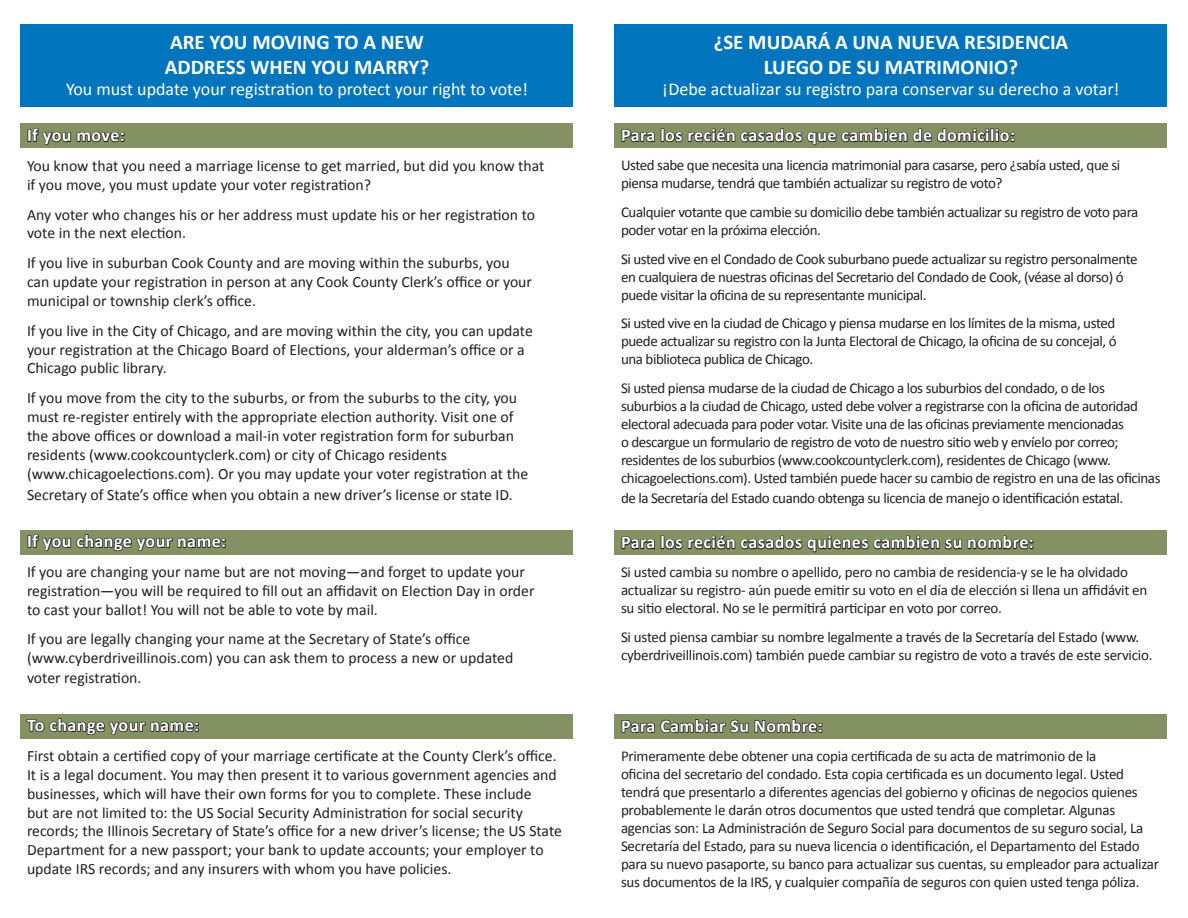
<style>
.page{position:relative;width:1188px;height:918px;background:#fff}
.page>*{position:absolute;margin:0;border:0;box-sizing:border-box;transform-origin:0 0}
.t1{font:700 21px/25.2px "Calibri";color:#fff}
.t2{font:700 18px "Calibri";letter-spacing:.025em;color:#fff}
.t3{font:18px "Calibri";color:#fff}
.t4{font:15.75px/18.9px "Calibri";color:#231f20}
.t5{font:15px/18px "Calibri";letter-spacing:-.03em;color:#231f20}
</style>
<div class="page">
<div style="left:615px;top:24px;width:552px;height:82px;background:#0075bd"></div>
<div style="left:615px;top:123px;width:552px;height:25px;background:#849263"></div>
<div style="left:615px;top:530px;width:552px;height:25px;background:#849263"></div>
<div style="left:615px;top:714px;width:552px;height:25px;background:#849263"></div>
<div style="left:21px;top:714px;width:552px;height:25px;background:#849263"></div>
<div style="left:21px;top:123px;width:552px;height:25px;background:#849263"></div>
<div style="left:21px;top:530px;width:552px;height:25px;background:#849263"></div>
<div style="left:21px;top:24px;width:552px;height:82px;background:#0075bd"></div>
<svg style="left:27px;top:128px;width:98px;height:18px"></svg>
<svg style="left:27px;top:534px;width:199px;height:18px"></svg>
<svg style="left:26px;top:718px;width:173px;height:17px"></svg>
<svg style="left:621px;top:128px;width:394px;height:18px"></svg>
<svg style="left:621px;top:535px;width:413px;height:18px"></svg>
<svg style="left:621px;top:719px;width:202px;height:14px"></svg>
<h1 class="t1" style="left:165px;top:28px;width:266px">ARE YOU MOVING TO A NEW<br>ADDRESS WHEN YOU MARRY?</h1>
<p class="t3" style="left:66px;top:78px;width:463px">You must update your registration to protect your right to vote!</p>
<p class="t2" style="left:27px;top:124px;width:99px">If you move:</p>
<p class="t4" style="left:27px;top:156px;width:519px">You know that you need a marriage license to get married, but did you know that if you move, you must update your voter registration?</p>
<p class="t4" style="left:27px;top:204px;width:510px">Any voter who changes his or her address must update his or her registration to vote in the next election.</p>
<p class="t4" style="left:27px;top:253px;width:507px">If you live in suburban Cook County and are moving within the suburbs, you can update your registration in person at any Cook County Clerk’s office or your municipal or township clerk’s office.</p>
<p class="t4" style="left:27px;top:320px;width:507px">If you live in the City of Chicago, and are moving within the city, you can update your registration at the Chicago Board of Elections, your alderman’s office or a<br>Chicago public library.</p>
<p class="t4" style="left:27px;top:388px;width:503px">If you move from the city to the suburbs, or from the suburbs to the city, you must re-register entirely with the appropriate election authority. Visit one of the above offices or download a mail-in voter registration form for suburban residents (www.cookcountyclerk.com) or city of Chicago residents (www.chicagoelections.com). Or you may update your voter registration at the</p>
<p class="t4" style="left:27px;top:485px;width:487px">Secretary of State’s office when you obtain a new driver’s license or state ID.</p>
<p class="t2" style="left:27px;top:530px;width:201px">If you change your name:</p>
<p class="t4" style="left:27px;top:561px;width:509px">If you are changing your name but are not moving—and forget to update your registration—you will be required to fill out an affidavit on Election Day in order to cast your ballot! You will not be able to vote by mail.</p>
<p class="t4" style="left:27px;top:629px;width:488px;line-height:19.4px">If you are legally changing your name at the Secretary of State’s office (www.cyberdriveillinois.com) you can ask them to process a new or updated voter registration.</p>
<p class="t2" style="left:27px;top:714px;width:174px">To change your name:</p>
<p class="t4" style="left:27px;top:745px;width:537px">First obtain a certified copy of your marriage certificate at the County Clerk’s office.<br>It is a legal document. You may then present it to various government agencies and businesses, which will have their own forms for you to complete. These include<br>but are not limited to: the US Social Security Administration for social security records; the Illinois Secretary of State’s office for a new driver’s license; the US State Department for a new passport; your bank to update accounts; your employer to update IRS records; and any insurers with whom you have policies.</p>
<h1 class="t1" style="left:714px;top:28px;width:356px;text-align:center">¿SE MUDARÁ A UNA NUEVA RESIDENCIA<br>LUEGO DE SU MATRIMONIO?</h1>
<p class="t3" style="left:662px;top:78px;width:459px">¡Debe actualizar su registro para conservar su derecho a votar!</p>
<p class="t2" style="left:621px;top:124px;width:395px">Para los recién casados que cambien de domicilio:</p>
<p class="t5" style="left:621px;top:155px;width:501px">Usted sabe que necesita una licencia matrimonial para casarse, pero ¿sabía usted, que si piensa mudarse, tendrá que también actualizar su registro de voto?</p>
<p class="t5" style="left:621px;top:202px;width:519px">Cualquier votante que cambie su domicilio debe también actualizar su registro de voto para poder votar en la próxima elección.</p>
<p class="t5" style="left:621px;top:249px;width:518px">Si usted vive en el Condado de Cook suburbano puede actualizar su registro personalmente en cualquiera de nuestras oficinas del Secretario del Condado de Cook, (véase al dorso) ó puede visitar la oficina de su representante municipal.</p>
<p class="t5" style="left:621px;top:314px;width:497px;text-align:justify">Si usted vive en la ciudad de Chicago y piensa mudarse en los límites de la misma, usted puede actualizar su registro con la Junta Electoral de Chicago, la oficina de su concejal, ó una biblioteca publica de Chicago.</p>
<p class="t5" style="left:621px;top:379px;width:541px">Si usted piensa mudarse de la ciudad de Chicago a los suburbios del condado, o de los suburbios a la ciudad de Chicago, usted debe volver a registrarse con la oficina de autoridad electoral adecuada para poder votar. Visite una de las oficinas previamente mencionadas<br>o descargue un formulario de registro de voto de nuestro sitio web y envíelo por correo; residentes de los suburbios (www.cookcountyclerk.com), residentes de Chicago (www. chicagoelections.com). Usted también puede hacer su cambio de registro en una de las oficinas</p>
<p class="t5" style="left:621px;top:488px;width:504px">de la Secretaría del Estado cuando obtenga su licencia de manejo o identificación estatal.</p>
<p class="t2" style="left:621px;top:531px;width:414px">Para los recién casados quienes cambien su nombre:</p>
<p class="t5" style="left:621px;top:563px;width:528px">Si usted cambia su nombre o apellido, pero no cambia de residencia-y se le ha olvidado actualizar su registro- aún puede emitir su voto en el día de elección si llena un affidávit en su sitio electoral. No se le permitirá participar en voto por correo.</p>
<p class="t5" style="left:621px;top:627px;width:533px">Si usted piensa cambiar su nombre legalmente a través de la Secretaría del Estado (www. cyberdriveillinois.com) también puede cambiar su registro de voto a través de este servicio.</p>
<p class="t2" style="left:621px;top:715px;width:203px">Para Cambiar Su Nombre:</p>
<p class="t5" style="left:621px;top:746px;width:540px">Primeramente debe obtener una copia certificada de su acta de matrimonio de la<br>oficina del secretario del condado. Esta copia certificada es un documento legal. Usted tendrá que presentarlo a diferentes agencias del gobierno y oficinas de negocios quienes probablemente le darán otros documentos que usted tendrá que completar. Algunas agencias son: La Administración de Seguro Social para documentos de su seguro social, La Secretaría del Estado, para su nueva licencia o identificación, el Departamento del Estado para su nuevo pasaporte, su banco para actualizar sus cuentas, su empleador para actualizar sus documentos de la IRS, y cualquier compañía de seguros con quien usted tenga póliza.</p>
</div>
